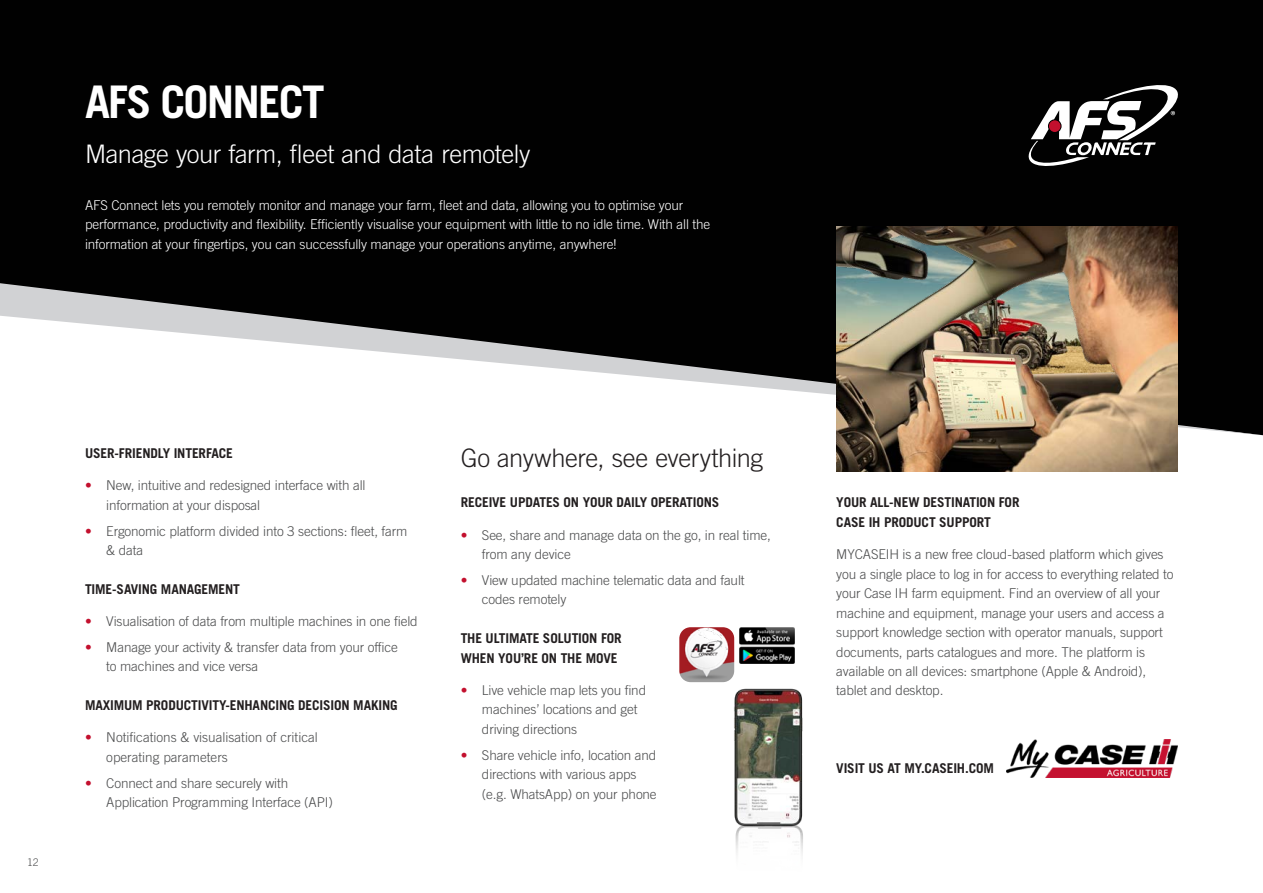
<style>
.page{position:relative;width:1263px;height:893px;background:#fff}
.page>*{position:absolute;margin:0;border:0;box-sizing:border-box;transform-origin:0 0}
.t1{font:700 45px "Trade Gothic LT Std";letter-spacing:-.04em;color:#fff}
.t2{font:300 25.5px "Trade Gothic LT Std";letter-spacing:-.02em;color:#fff}
.t3{font:300 25.5px "Trade Gothic LT Std";letter-spacing:-.015em;color:#231f20}
.t4{font:300 13.5px/19.5px "Trade Gothic LT Std";letter-spacing:-.01em;color:#4b4c4d}
.t5{font:300 13.5px/19.5px "Trade Gothic LT Std";letter-spacing:-.01em;color:#fff}
.t6{font:700 13.5px/19.5px "Trade Gothic LT Std";letter-spacing:-.01em;color:#231f20}
.t7{font:300 10.5px "Trade Gothic LT Std";color:#4b4c4d}
.s1{color:#c3102e}
</style>
<div class="page">
<div style="left:0;top:0;width:1263px;height:283px;background:#010101"></div>
<svg style="left:0;top:283px;width:1263px;height:152px"></svg>
<svg style="left:1027px;top:80px;width:154px;height:89px"></svg>
<img style="left:1007px;top:740px;width:170px;height:37px">
<img style="left:836px;top:227px;width:342px;height:244px">
<img style="left:734px;top:688px;width:69px;height:134px">
<img style="left:735px;top:822px;width:68px;height:33px">
<img style="left:679px;top:627px;width:55px;height:55px">
<img style="left:740px;top:628px;width:55px;height:35px">
<h1 class="t1" style="left:85px;top:74px;width:241px">AFS CONNECT</h1>
<h2 class="t2" style="left:85px;top:139px;width:447px">Manage your farm, fleet and data remotely</h2>
<p class="t5" style="left:85px;top:195px;width:627px">AFS Connect lets you remotely monitor and manage your farm, fleet and data, allowing you to optimise your performance, productivity and flexibility. Efficiently visualise your equipment with little to no idle time. With all the information at your fingertips, you can successfully manage your operations anytime, anywhere!</p>
<p class="t7" style="left:27px;top:856px;width:13px">12</p>
<p class="t6" style="left:85px;top:443px;width:149px">USER-FRIENDLY INTERFACE</p>
<p class="t4" style="left:106px;top:476px;width:261px;text-indent:-21px"><span class="s1">•</span> New, intuitive and redesigned interface with all information at your disposal</p>
<p class="t4" style="left:106px;top:521px;width:303px;text-indent:-21px"><span class="s1">•</span> Ergonomic platform divided into 3 sections: fleet, farm &amp; data</p>
<p class="t6" style="left:85px;top:579px;width:156px">TIME-SAVING MANAGEMENT</p>
<p class="t4" style="left:85px;top:611px;width:334px"><span class="s1">•</span> Visualisation of data from multiple machines in one field</p>
<p class="t4" style="left:106px;top:637px;width:293px;text-indent:-21px"><span class="s1">•</span> Manage your activity &amp; transfer data from your office to machines and vice versa</p>
<p class="t6" style="left:85px;top:695px;width:314px">MAXIMUM PRODUCTIVITY-ENHANCING DECISION MAKING</p>
<p class="t4" style="left:106px;top:728px;width:213px;text-indent:-21px"><span class="s1">•</span> Notifications &amp; visualisation of critical operating parameters</p>
<p class="t4" style="left:106px;top:773px;width:228px;text-indent:-21px"><span class="s1">•</span> Connect and share securely with<br>Application Programming Interface (API)</p>
<h2 class="t3" style="left:461px;top:442px;width:304px">Go anywhere, see everything</h2>
<p class="t6" style="left:461px;top:492px;width:260px">RECEIVE UPDATES ON YOUR DAILY OPERATIONS</p>
<p class="t4" style="left:482px;top:525px;width:290px;text-indent:-21px"><span class="s1">•</span> See, share and manage data on the go, in real time, from any device</p>
<p class="t4" style="left:482px;top:570px;width:264px;text-indent:-21px"><span class="s1">•</span> View updated machine telematic data and fault codes remotely</p>
<p class="t6" style="left:461px;top:628px;width:163px">THE ULTIMATE SOLUTION FOR<br>WHEN YOU’RE ON THE MOVE</p>
<p class="t4" style="left:482px;top:680px;width:166px;text-indent:-21px"><span class="s1">•</span> Live vehicle map lets you find machines’ locations and get driving directions</p>
<p class="t4" style="left:482px;top:745px;width:176px;text-indent:-21px"><span class="s1">•</span> Share vehicle info, location and directions with various apps (e.g. WhatsApp) on your phone</p>
<p class="t6" style="left:836px;top:492px;width:185px">YOUR ALL-NEW DESTINATION FOR<br>CASE IH PRODUCT SUPPORT</p>
<p class="t4" style="left:836px;top:544px;width:339px">MYCASEIH is a new free cloud-based platform which gives you a single place to log in for access to everything related to your Case IH farm equipment. Find an overview of all your machine and equipment, manage your users and access a support knowledge section with operator manuals, support documents, parts catalogues and more. The platform is available on all devices: smartphone (Apple &amp; Android), tablet and desktop.</p>
<p class="t6" style="left:836px;top:758px;width:159px">VISIT US AT MY.CASEIH.COM</p>
</div>
